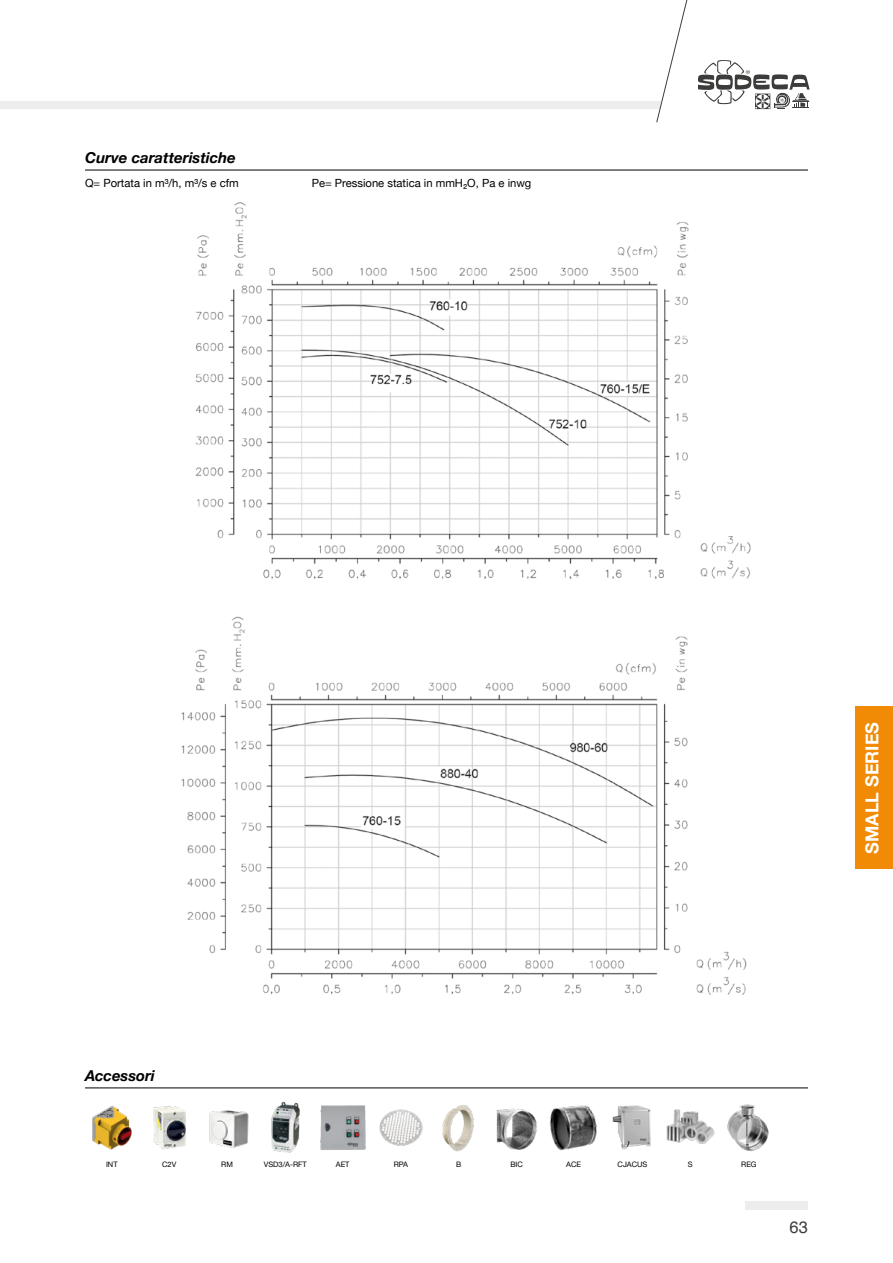
<style>
.page{position:relative;width:893px;height:1263px;background:#fff}
.page>*{position:absolute;margin:0;border:0;box-sizing:border-box;transform-origin:0 0}
.t1{font:700 18px "Helvetica Neue";color:#fff}
.t2{font:16.5px "Helvetica";color:#3c3c3b}
.t3{font:italic 700 15px "Helvetica Neue";color:#000}
.t4{font:11.25px "Helvetica Neue";color:#000}
.t5{font:7.5px "Helvetica Neue";color:#000}
</style>
<div class="page">
<div style="left:855px;top:706px;width:38px;height:163px;background:#f18a04"></div>
<div style="left:746px;top:1202px;width:62px;height:8px;background:#ededed"></div>
<svg style="left:0;top:0;width:688px;height:123px"></svg>
<svg style="left:698px;top:60px;width:112px;height:49px"></svg>
<img style="left:181px;top:202px;width:570px;height:793px">
<hr style="left:85px;top:170px;width:723px;height:1px;background:#000">
<img style="left:612px;top:1105px;width:39px;height:45px">
<hr style="left:85px;top:1088px;width:723px;height:1px;background:#000">
<img style="left:92px;top:1105px;width:40px;height:45px">
<img style="left:153px;top:1106px;width:33px;height:44px">
<img style="left:209px;top:1110px;width:40px;height:38px">
<img style="left:271px;top:1101px;width:29px;height:52px">
<img style="left:320px;top:1105px;width:46px;height:45px">
<img style="left:379px;top:1109px;width:44px;height:37px">
<img style="left:442px;top:1105px;width:32px;height:47px">
<img style="left:496px;top:1108px;width:41px;height:42px">
<img style="left:550px;top:1105px;width:47px;height:46px">
<img style="left:666px;top:1109px;width:49px;height:35px">
<img style="left:727px;top:1104px;width:42px;height:47px">
<h3 class="t3" style="left:85px;top:146px;width:152px">Curve caratteristiche</h3>
<p class="t4" style="left:85px;top:175px;width:155px">Q= Portata in m³/h, m³/s e cfm</p>
<p class="t4" style="left:312px;top:175px;width:221px">Pe= Pressione statica in mmH₂O, Pa e inwg</p>
<h1 class="t1" style="left:858px;top:853px;width:133px;rotate:-90deg">SMALL SERIES</h1>
<h3 class="t3" style="left:85px;top:1064px;width:71px">Accessori</h3>
<p class="t5" style="left:106px;top:1159px;width:13px">INT</p>
<p class="t5" style="left:162px;top:1159px;width:16px">C2V</p>
<p class="t5" style="left:221px;top:1159px;width:13px">RM</p>
<p class="t5" style="left:264px;top:1159px;width:44px">VSD3/A-RFT</p>
<p class="t5" style="left:336px;top:1159px;width:15px">AET</p>
<p class="t5" style="left:394px;top:1159px;width:16px">RPA</p>
<p class="t5" style="left:456px;top:1159px;width:7px">B</p>
<p class="t5" style="left:510px;top:1159px;width:14px">BIC</p>
<p class="t5" style="left:566px;top:1159px;width:16px">ACE</p>
<p class="t5" style="left:688px;top:1159px;width:6px">S</p>
<p class="t5" style="left:741px;top:1159px;width:17px">REG</p>
<p class="t5" style="left:618px;top:1159px;width:31px">CJACUS</p>
<h2 class="t2" style="left:790px;top:1214px;width:20px">63</h2>
</div>
